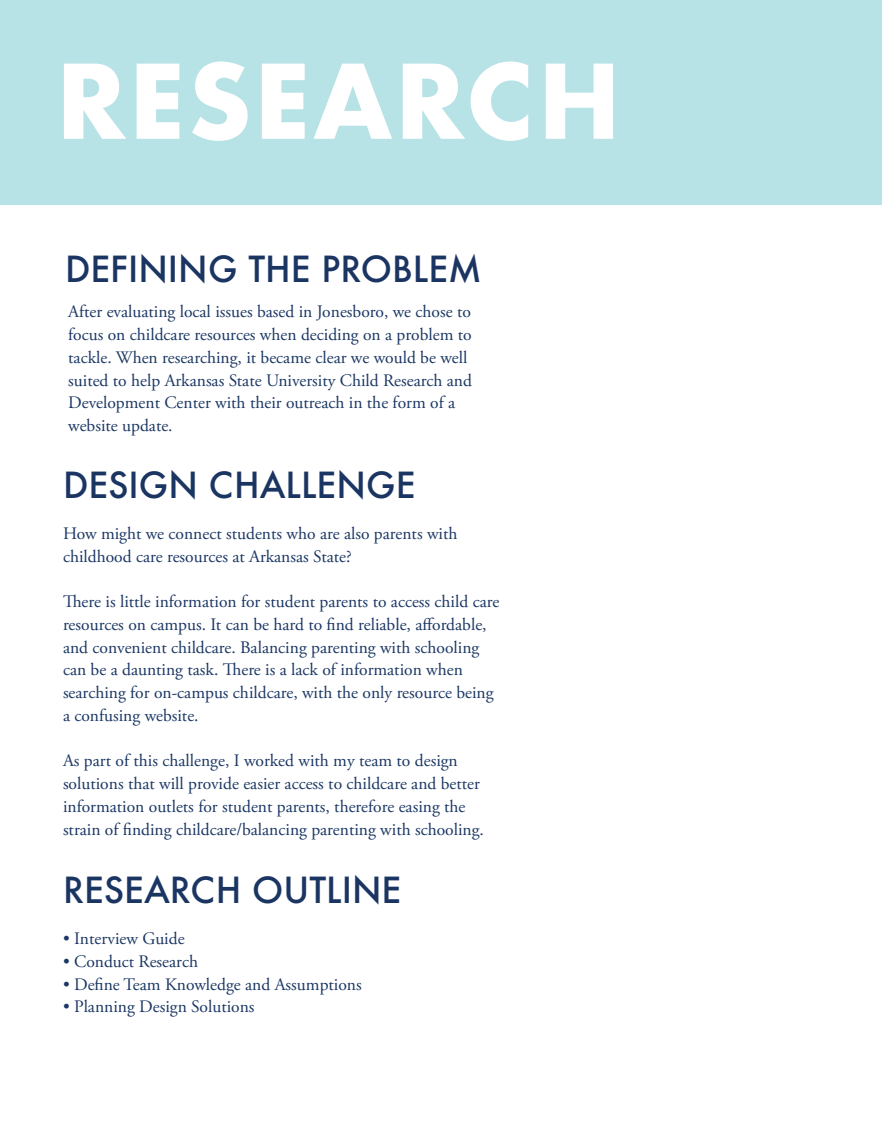
<style>
.page{position:relative;width:882px;height:1134px;background:#fff}
.page>*{position:absolute;margin:0;border:0;box-sizing:border-box;transform-origin:0 0}
.t1{font:700 99.75px "Futura";letter-spacing:.02em;color:#fff}
.t2{font:500 35px "Futura";color:#1b3563}
.t3{font:17.5px/22.8px "Adobe Garamond Pro";color:#1b3764}
</style>
<div class="page">
<div style="left:0;top:0;width:882px;height:204px;background:#b7e2e6"></div>
<hr style="left:881px;top:1071px;width:1px;height:62px;background:#b7e2e6">
<p class="t1" style="left:56px;top:29px;width:566px">RESEARCH</p>
<p class="t2" style="left:65px;top:245px;width:418px">DEFINING THE PROBLEM</p>
<p class="t3" style="left:68px;top:301px;width:405px">After evaluating local issues based in Jonesboro, we chose to focus on childcare resources when deciding on a problem to tackle. When researching, it became clear we would be well suited to help Arkansas State University Child Research and Development Center with their outreach in the form of a</p>
<p class="t3" style="left:68px;top:415px;width:106px">website update.</p>
<p class="t2" style="left:63px;top:461px;width:354px">DESIGN CHALLENGE</p>
<p class="t3" style="left:63px;top:523px;width:396px">How might we connect students who are also parents with childhood care resources at Arkansas State?</p>
<p class="t3" style="left:63px;top:591px;width:438px">There is little information for student parents to access child care resources on campus. It can be hard to find reliable, affordable, and convenient childcare. Balancing parenting with schooling can be a daunting task. There is a lack of information when searching for on-campus childcare, with the only resource being a confusing website.</p>
<p class="t3" style="left:63px;top:750px;width:422px">As part of this challenge, I worked with my team to design solutions that will provide easier access to childcare and better information outlets for student parents, therefore easing the strain of finding childcare/balancing parenting with schooling.</p>
<p class="t2" style="left:63px;top:866px;width:340px">RESEARCH OUTLINE</p>
<p class="t3" style="left:63px;top:928px;width:123px">• Interview Guide</p>
<p class="t3" style="left:63px;top:950px;width:137px">• Conduct Research</p>
<p class="t3" style="left:63px;top:973px;width:300px">• Define Team Knowledge and Assumptions</p>
<p class="t3" style="left:63px;top:996px;width:193px">• Planning Design Solutions</p>
</div>
